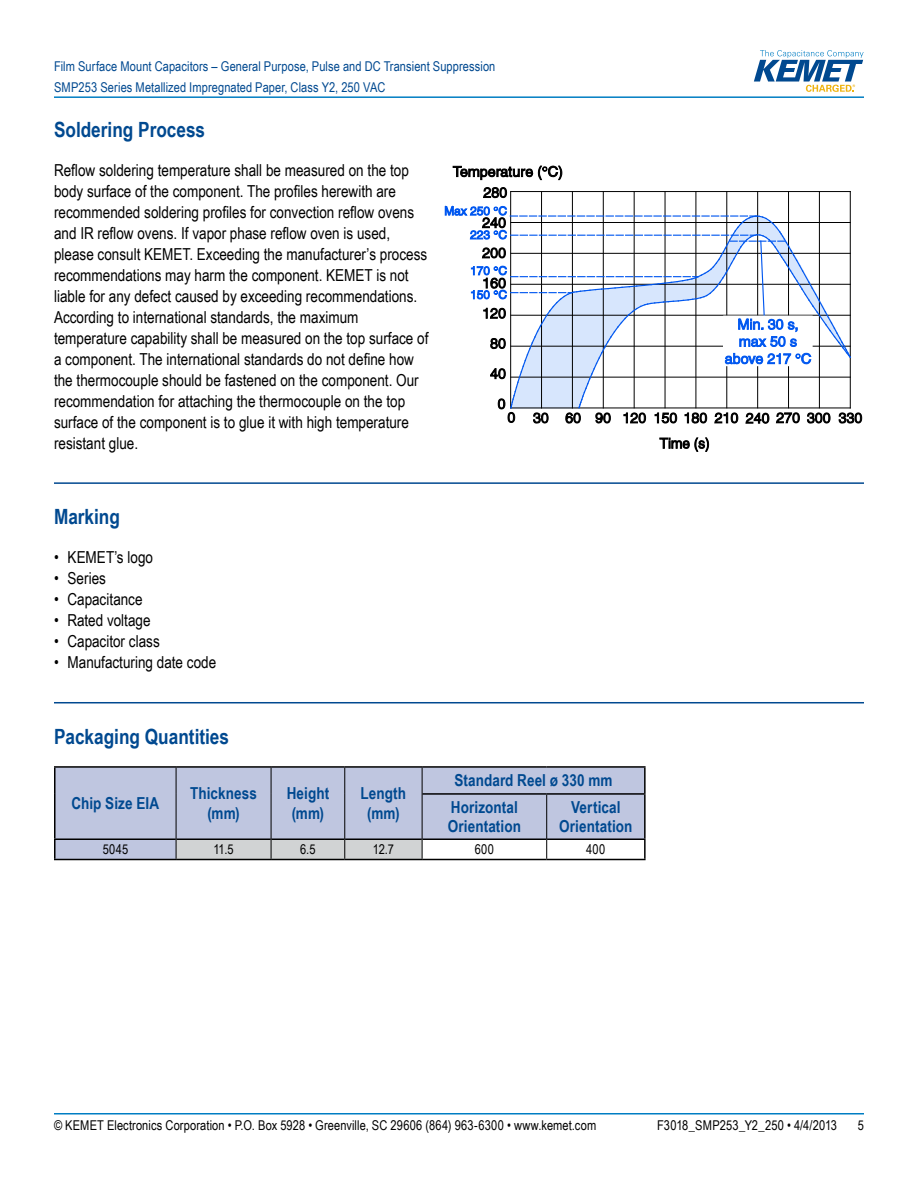
<style>
.page{position:relative;width:918px;height:1188px;background:#fff}
.page>*{position:absolute;margin:0;border:0;box-sizing:border-box;transform-origin:0 0}
.Text_Headline_w_Rule{font:700 21px "Arial Narrow";color:#004990}
.Text_Headline{font:700 21px "Arial Narrow";color:#004990}
.Body_text{font:16.5px/21px "Arial Narrow";color:#000}
.t1{font:700 16.5px/19.8px "Arial Narrow";letter-spacing:.005em;color:#004990;text-align:center}
.Bullet_text{font:16.5px "Arial Narrow";color:#000}
.t2{font:13.5px "Arial Narrow";letter-spacing:.01em;color:#000}
.t3{font:13.5px/21px "Arial Narrow";letter-spacing:.005em;color:#004990}
</style>
<div class="page">
<hr style="left:54px;top:1113px;width:810px;height:2px;background:#007dc3">
<hr style="left:54px;top:96px;width:810px;height:2px;background:#007dc3">
<svg style="left:754px;top:50px;width:110px;height:42px"></svg>
<hr style="left:54px;top:482px;width:810px;height:2px;background:#004990">
<hr style="left:54px;top:702px;width:810px;height:1px;background:#004990">
<hr style="left:54px;top:766px;width:122px;height:2px;background:#000">
<hr style="left:176px;top:766px;width:95px;height:2px;background:#000">
<hr style="left:271px;top:766px;width:74px;height:2px;background:#000">
<hr style="left:345px;top:766px;width:77px;height:2px;background:#000">
<hr style="left:422px;top:766px;width:125px;height:2px;background:#000">
<hr style="left:547px;top:766px;width:99px;height:2px;background:#000">
<svg style="left:54px;top:767px;width:592px;height:93px;background:#bac0d4"></svg>
<svg style="left:452px;top:165px;width:111px;height:15px"></svg>
<hr style="left:788px;top:192px;width:1px;height:216px;background:#000">
<hr style="left:819px;top:192px;width:1px;height:216px;background:#000">
<hr style="left:757px;top:192px;width:1px;height:216px;background:#000">
<hr style="left:726px;top:192px;width:1px;height:216px;background:#000">
<hr style="left:696px;top:192px;width:1px;height:216px;background:#000">
<hr style="left:665px;top:192px;width:1px;height:216px;background:#000">
<hr style="left:634px;top:192px;width:1px;height:216px;background:#000">
<hr style="left:603px;top:192px;width:1px;height:216px;background:#000">
<hr style="left:572px;top:192px;width:1px;height:216px;background:#000">
<hr style="left:541px;top:192px;width:1px;height:216px;background:#000">
<hr style="left:510px;top:192px;width:1px;height:216px;background:#000">
<hr style="left:850px;top:192px;width:1px;height:216px;background:#000">
<svg style="left:483px;top:187px;width:24px;height:11px"></svg>
<svg style="left:659px;top:437px;width:50px;height:15px"></svg>
<hr style="left:511px;top:191px;width:339px;height:1px;background:#000">
<svg style="left:444px;top:206px;width:418px;height:218px"></svg>
<p class="t3" style="left:54px;top:55px;width:443px">Film Surface Mount Capacitors – General Purpose, Pulse and DC Transient Suppression<br>SMP253 Series Metallized Impregnated Paper, Class Y2, 250 VAC</p>
<p class="Text_Headline" style="left:54px;top:113px;width:153px">Soldering Process</p>
<p class="Body_text" style="left:54px;top:159px;width:376px">Reflow soldering temperature shall be measured on the top body surface of the component. The profiles herewith are recommended soldering profiles for convection reflow ovens and IR reflow ovens. If vapor phase reflow oven is used, please consult KEMET. Exceeding the manufacturer’s process recommendations may harm the component. KEMET is not liable for any defect caused by exceeding recommendations.<br>According to international standards, the maximum temperature capability shall be measured on the top surface of a component. The international standards do not define how the thermocouple should be fastened on the component. Our recommendation for attaching the thermocouple on the top surface of the component is to glue it with high temperature resistant glue.</p>
<p class="Text_Headline_w_Rule" style="left:54px;top:501px;width:68px">Marking</p>
<p class="Bullet_text" style="left:54px;top:545px;width:101px">• KEMET’s logo</p>
<p class="Bullet_text" style="left:54px;top:566px;width:54px">• Series</p>
<p class="Bullet_text" style="left:54px;top:587px;width:90px">• Capacitance</p>
<p class="Bullet_text" style="left:54px;top:608px;width:98px">• Rated voltage</p>
<p class="Bullet_text" style="left:54px;top:629px;width:107px">• Capacitor class</p>
<p class="Bullet_text" style="left:54px;top:650px;width:164px">• Manufacturing date code</p>
<p class="Text_Headline_w_Rule" style="left:54px;top:721px;width:177px">Packaging Quantities</p>
<p class="t1" style="left:72px;top:793px;width:89px">Chip Size EIA</p>
<p class="t1" style="left:190px;top:783px;width:68px">Thickness (mm)</p>
<p class="t1" style="left:287px;top:783px;width:44px">Height (mm)</p>
<p class="t1" style="left:361px;top:783px;width:47px">Length (mm)</p>
<p class="t1" style="left:451px;top:767px;width:163px;line-height:26.2px;text-align:left">Standard Reel ø 330 mm<br>Horizontal</p>
<p class="t1" style="left:448px;top:816px;width:75px">Orientation</p>
<p class="t1" style="left:559px;top:796px;width:75px">Vertical<br>Orientation</p>
<p class="t2" style="left:103px;top:840px;width:27px">5045</p>
<p class="t2" style="left:213px;top:840px;width:22px">11.5</p>
<p class="t2" style="left:300px;top:840px;width:17px">6.5</p>
<p class="t2" style="left:373px;top:840px;width:22px">12.7</p>
<p class="t2" style="left:475px;top:840px;width:21px">600</p>
<p class="t2" style="left:586px;top:840px;width:20px">400</p>
<p class="t2" style="left:54px;top:1116px;width:544px">© KEMET Electronics Corporation • P.O. Box 5928 • Greenville, SC 29606 (864) 963-6300 • www.kemet.com</p>
<p class="t2" style="left:657px;top:1116px;width:181px">F3018_SMP253_Y2_250 • 4/4/2013</p>
<p class="t2" style="left:858px;top:1116px;width:8px">5</p>
</div>
